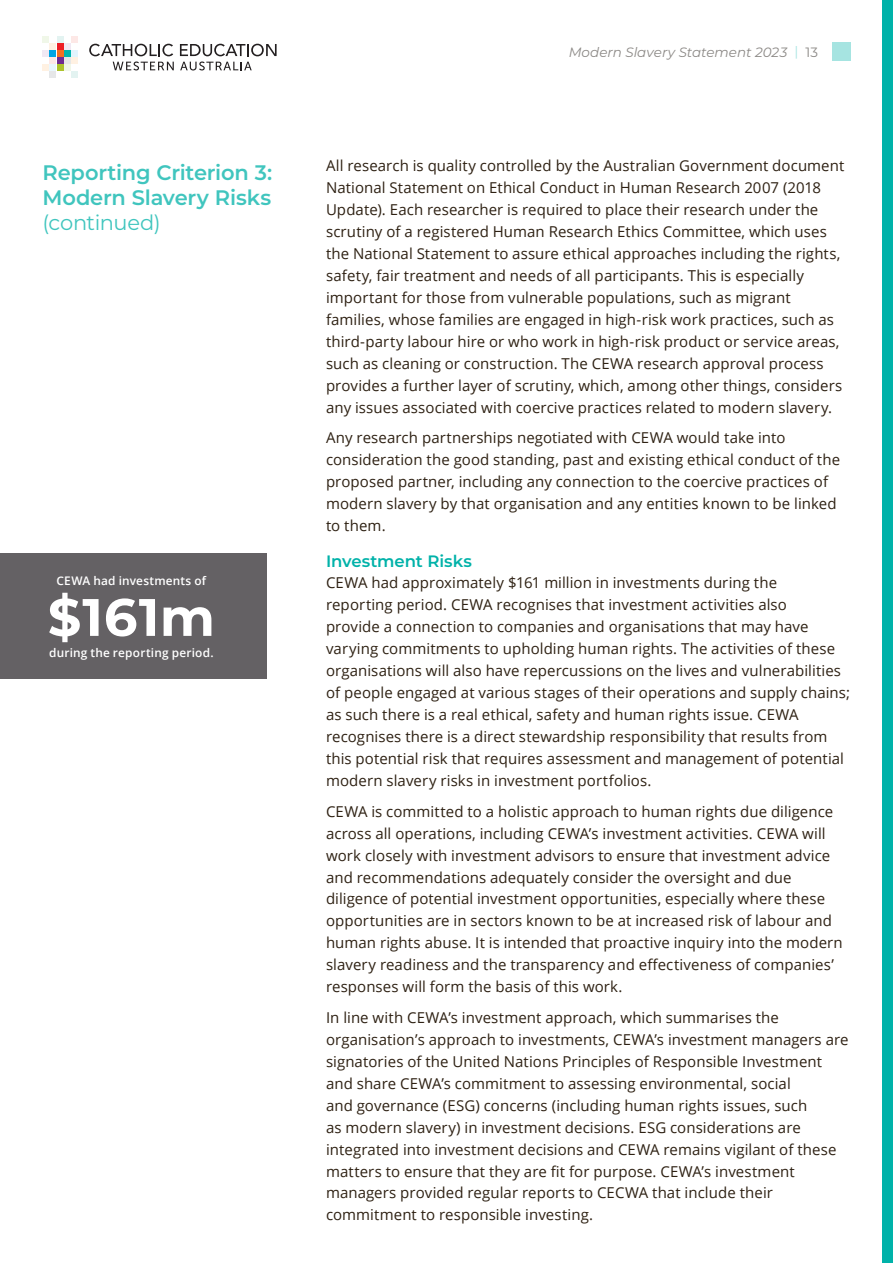
<style>
.page{position:relative;width:893px;height:1263px;background:#fff}
.page>*{position:absolute;margin:0;border:0;box-sizing:border-box;transform-origin:0 0}
.t1{font:700 52.65px "Montserrat";color:#fff}
.t2{font:600 21px/25.2px "Montserrat";letter-spacing:-.01em;color:#40c5be}
.t3{font:21px "Montserrat";letter-spacing:-.02em;color:#40c5be}
.t4{font:600 16.5px "Montserrat";letter-spacing:-.005em;color:#00b2a9}
.t5{font:15px/21.9px "Open Sans";letter-spacing:.005em;color:#2e2113}
.t6{font:italic 13.5px "Montserrat";color:#8c8986}
.t7{font:600 11.85px "Open Sans";letter-spacing:.015em;color:#fff}
.s1{font-style:normal;color:#a6e4e1}
.s2{font-style:normal}
</style>
<div class="page">
<div style="left:832px;top:43px;width:18px;height:18px;background:#a6e4e1"></div>
<svg style="left:89px;top:44px;width:85px;height:26px"></svg>
<svg style="left:180px;top:44px;width:97px;height:26px"></svg>
<div style="left:57px;top:57px;width:6px;height:7px;background:#6f2c91"></div>
<div style="left:57px;top:50px;width:6px;height:7px;background:#f36f21"></div>
<div style="left:50px;top:50px;width:6px;height:7px;background:#00a5e4"></div>
<div style="left:64px;top:50px;width:7px;height:7px;background:#00b5ad"></div>
<div style="left:50px;top:57px;width:6px;height:7px;background:#fde8e6"></div>
<div style="left:64px;top:57px;width:7px;height:7px;background:#e6e7e8"></div>
<div style="left:64px;top:43px;width:7px;height:6px;background:#f0e8f3"></div>
<div style="left:43px;top:50px;width:6px;height:7px;background:#f0e8f3"></div>
<svg style="left:43px;top:65px;width:20px;height:13px"></svg>
<svg style="left:43px;top:36px;width:20px;height:13px"></svg>
<div style="left:64px;top:65px;width:7px;height:6px;background:#f0f7e8"></div>
<div style="left:72px;top:57px;width:6px;height:7px;background:#fff1e2"></div>
<div style="left:72px;top:50px;width:6px;height:7px;background:#e1f4fd"></div>
<svg style="left:72px;top:72px;width:6px;height:6px"></svg>
<svg style="left:72px;top:36px;width:6px;height:6px"></svg>
<div style="left:882px;top:0;width:11px;height:1263px;background:#00b2a9"></div>
<div style="left:0;top:553px;width:266px;height:126px;background:#646164"></div>
<h2 class="t2" style="left:43px;top:159px;width:231px">Reporting Criterion 3:<br>Modern Slavery Risks</h2>
<h2 class="t3" style="left:43px;top:208px;width:120px">(continued)</h2>
<p class="t7" style="left:57px;top:572px;width:151px">CEWA had investments of</p>
<h1 class="t1" style="left:48px;top:579px;width:169px">$161m</h1>
<p class="t7" style="left:49px;top:644px;width:166px">during the reporting period.</p>
<p class="t6" style="left:569px;top:43px;width:251px">Modern Slavery Statement 2023 <span class="s1">|</span> <span class="s2">13</span></p>
<p class="t5" style="left:326px;top:154px;width:520px">All research is quality controlled by the Australian Government document National Statement on Ethical Conduct in Human Research 2007 (2018<br>Update). Each researcher is required to place their research under the scrutiny of a registered Human Research Ethics Committee, which uses the National Statement to assure ethical approaches including the rights, safety, fair treatment and needs of all participants. This is especially important for those from vulnerable populations, such as migrant families, whose families are engaged in high-risk work practices, such as third-party labour hire or who work in high-risk product or service areas, such as cleaning or construction. The CEWA research approval process provides a further layer of scrutiny, which, among other things, considers any issues associated with coercive practices related to modern slavery.</p>
<p class="t5" style="left:326px;top:426px;width:516px">Any research partnerships negotiated with CEWA would take into consideration the good standing, past and existing ethical conduct of the proposed partner, including any connection to the coercive practices of modern slavery by that organisation and any entities known to be linked to them.</p>
<p class="t4" style="left:326px;top:549px;width:148px">Investment Risks</p>
<p class="t5" style="left:326px;top:572px;width:525px">CEWA had approximately $161 million in investments during the<br>reporting period. CEWA recognises that investment activities also<br>provide a connection to companies and organisations that may have varying commitments to upholding human rights. The activities of these organisations will also have repercussions on the lives and vulnerabilities of people engaged at various stages of their operations and supply chains; as such there is a real ethical, safety and human rights issue. CEWA recognises there is a direct stewardship responsibility that results from this potential risk that requires assessment and management of potential modern slavery risks in investment portfolios.</p>
<p class="t5" style="left:326px;top:800px;width:518px">CEWA is committed to a holistic approach to human rights due diligence across all operations, including CEWA’s investment activities. CEWA will work closely with investment advisors to ensure that investment advice and recommendations adequately consider the oversight and due diligence of potential investment opportunities, especially where these opportunities are in sectors known to be at increased risk of labour and human rights abuse. It is intended that proactive inquiry into the modern slavery readiness and the transparency and effectiveness of companies’ responses will form the basis of this work.</p>
<p class="t5" style="left:326px;top:1006px;width:524px">In line with CEWA’s investment approach, which summarises the organisation’s approach to investments, CEWA’s investment managers are signatories of the United Nations Principles of Responsible Investment and share CEWA’s commitment to assessing environmental, social<br>and governance (ESG) concerns (including human rights issues, such<br>as modern slavery) in investment decisions. ESG considerations are integrated into investment decisions and CEWA remains vigilant of these matters to ensure that they are fit for purpose. CEWA’s investment managers provided regular reports to CECWA that include their commitment to responsible investing.</p>
</div>
